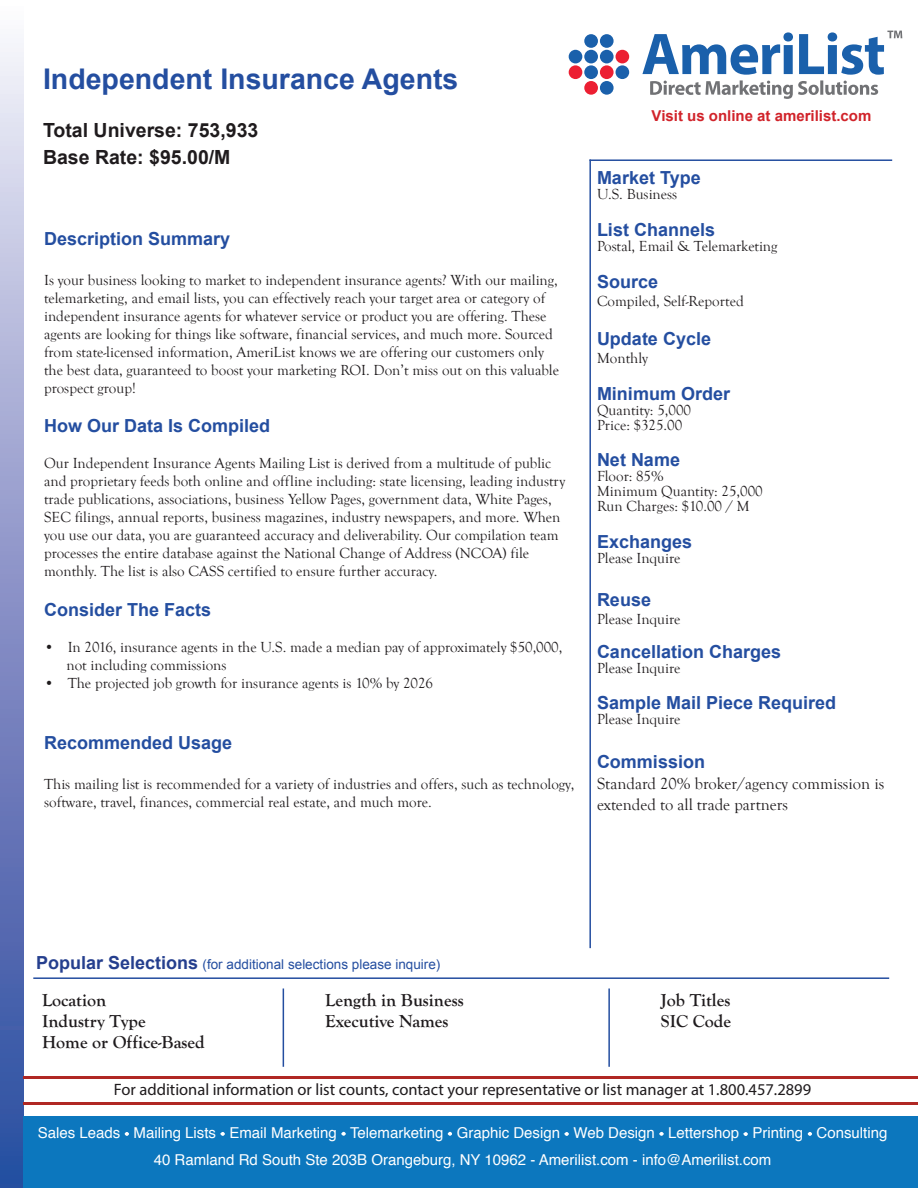
<style>
.page{position:relative;width:918px;height:1188px;background:#fff}
.page>*{position:absolute;margin:0;border:0;box-sizing:border-box;transform-origin:0 0}
.t1{font:700 28.5px "Arial";color:#244ea0}
.t2{font:700 19.5px "Arial";color:#1f1b1d}
.t3{font:700 18px "Arial";color:#244ea0}
.t4{font:700 18px "Goudy Old Style T";color:#1f1b1d}
.t5{font:16.5px "Myriad Pro";color:#1f1b1d}
.t6{font:16.5px/21px "Goudy Old Style T";color:#1f1b1d}
.t7{font:15px/18px "Goudy Old Style T";color:#1f1b1d}
.t8{font:15px "Helvetica";color:#fff}
.t9{font:700 15px "Arial";color:#d1232a}
.t10{font:13.5px "Arial";color:#244ea0}
.s1{font-weight:700;font-size:18px;color:#253f8e}
</style>
<div class="page">
<div style="left:0;top:1px;width:24px;height:1187px;background:linear-gradient(to bottom,#f5eff8,#25439c)"></div>
<div style="left:584px;top:34px;width:14px;height:14px;background:#1a60ab;border-radius:50%"></div>
<div style="left:584px;top:50px;width:14px;height:13px;background:#1a60ab;border-radius:50%"></div>
<div style="left:584px;top:65px;width:14px;height:14px;background:#1a60ab;border-radius:50%"></div>
<div style="left:584px;top:81px;width:14px;height:14px;background:#ec1f32;border-radius:50%"></div>
<div style="left:600px;top:34px;width:14px;height:14px;background:#1a60ab;border-radius:50%"></div>
<div style="left:600px;top:50px;width:14px;height:13px;background:#1a60ab;border-radius:50%"></div>
<div style="left:600px;top:65px;width:14px;height:14px;background:#ec1f32;border-radius:50%"></div>
<div style="left:600px;top:81px;width:14px;height:14px;background:#1a60ab;border-radius:50%"></div>
<div style="left:616px;top:50px;width:13px;height:13px;background:#ec1f32;border-radius:50%"></div>
<svg style="left:642px;top:31px;width:260px;height:68px"></svg>
<div style="left:616px;top:65px;width:13px;height:14px;background:#1a60ab;border-radius:50%"></div>
<div style="left:569px;top:50px;width:13px;height:13px;background:#1a60ab;border-radius:50%"></div>
<div style="left:569px;top:65px;width:13px;height:14px;background:#ec1f32;border-radius:50%"></div>
<hr style="left:24px;top:1102px;width:894px;height:2px;background:#b02823">
<div style="left:24px;top:1117px;width:894px;height:71px;background:#0c77be"></div>
<hr style="left:589px;top:159px;width:303px;height:2px;background:#244ea0">
<hr style="left:589px;top:159px;width:2px;height:789px;background:#244ea0">
<svg style="left:125px;top:1132px;width:4px;height:4px"></svg>
<svg style="left:221px;top:1132px;width:4px;height:4px"></svg>
<svg style="left:342px;top:1132px;width:4px;height:4px"></svg>
<svg style="left:448px;top:1132px;width:4px;height:4px"></svg>
<svg style="left:565px;top:1132px;width:4px;height:4px"></svg>
<svg style="left:660px;top:1132px;width:4px;height:4px"></svg>
<svg style="left:744px;top:1132px;width:4px;height:4px"></svg>
<svg style="left:808px;top:1132px;width:4px;height:4px"></svg>
<hr style="left:24px;top:1076px;width:894px;height:3px;background:#b02823">
<hr style="left:33px;top:977px;width:856px;height:2px;background:#244ea0">
<hr style="left:283px;top:988px;width:1px;height:79px;background:#244ea0">
<hr style="left:608px;top:988px;width:2px;height:79px;background:#244ea0">
<p class="t1" style="left:43px;top:60px;width:417px">Independent Insurance Agents</p>
<p class="t2" style="left:43px;top:117px;width:217px">Total Universe: 753,933</p>
<p class="t2" style="left:43px;top:144px;width:189px">Base Rate: $95.00/M</p>
<p class="t3" style="left:44px;top:227px;width:188px">Description Summary</p>
<p class="t7" style="left:44px;top:271px;width:516px">Is your business looking to market to independent insurance agents? With our mailing, telemarketing, and email lists, you can effectively reach your target area or category of independent insurance agents for whatever service or product you are offering. These agents are looking for things like software, financial services, and much more. Sourced from state-licensed information, AmeriList knows we are offering our customers only the best data, guaranteed to boost your marketing ROI. Don’t miss out on this valuable prospect group!</p>
<p class="t3" style="left:44px;top:414px;width:228px">How Our Data Is Compiled</p>
<p class="t7" style="left:44px;top:455px;width:523px">Our Independent Insurance Agents Mailing List is derived from a multitude of public and proprietary feeds both online and offline including: state licensing, leading industry trade publications, associations, business Yellow Pages, government data, White Pages, SEC filings, annual reports, business magazines, industry newspapers, and more. When you use our data, you are guaranteed accuracy and deliverability. Our compilation team processes the entire database against the National Change of Address (NCOA) file monthly. The list is also CASS certified to ensure further accuracy.</p>
<p class="t3" style="left:44px;top:598px;width:169px">Consider The Facts</p>
<p class="t7" style="left:67px;top:638px;width:497px;text-indent:-23px">• In 2016, insurance agents in the U.S. made a median pay of approximately $50,000, not including commissions</p>
<p class="t7" style="left:44px;top:674px;width:390px">• The projected job growth for insurance agents is 10% by 2026</p>
<p class="t3" style="left:44px;top:731px;width:190px">Recommended Usage</p>
<p class="t7" style="left:44px;top:775px;width:532px">This mailing list is recommended for a variety of industries and offers, such as technology, software, travel, finances, commercial real estate, and much more.</p>
<p class="t9" style="left:652px;top:106px;width:221px">Visit us online at amerilist.com</p>
<p class="t3" style="left:597px;top:166px;width:105px">Market Type</p>
<p class="t7" style="left:597px;top:186px;width:82px">U.S. Business</p>
<p class="t3" style="left:597px;top:218px;width:120px">List Channels</p>
<p class="t7" style="left:597px;top:237px;width:182px">Postal, Email &amp; Telemarketing</p>
<p class="t3" style="left:597px;top:269px;width:63px">Source</p>
<p class="t7" style="left:597px;top:292px;width:148px">Compiled, Self-Reported</p>
<p class="t3" style="left:597px;top:327px;width:116px">Update Cycle</p>
<p class="t7" style="left:597px;top:350px;width:53px">Monthly</p>
<p class="t3" style="left:597px;top:382px;width:135px">Minimum Order</p>
<p class="t7" style="left:597px;top:401px;width:96px">Quantity: 5,000</p>
<p class="t7" style="left:597px;top:416px;width:87px">Price: $325.00</p>
<p class="t3" style="left:597px;top:448px;width:85px">Net Name</p>
<p class="t7" style="left:597px;top:468px;width:68px">Floor: 85%</p>
<p class="t7" style="left:597px;top:483px;width:167px">Minimum Quantity: 25,000</p>
<p class="t7" style="left:597px;top:498px;width:154px">Run Charges: $10.00 / M</p>
<p class="t3" style="left:597px;top:530px;width:97px">Exchanges</p>
<p class="t7" style="left:597px;top:549px;width:85px">Please Inquire</p>
<p class="t3" style="left:597px;top:588px;width:56px">Reuse</p>
<p class="t7" style="left:597px;top:611px;width:85px">Please Inquire</p>
<p class="t3" style="left:597px;top:640px;width:186px">Cancellation Charges</p>
<p class="t7" style="left:597px;top:659px;width:85px">Please Inquire</p>
<p class="t3" style="left:597px;top:691px;width:241px">Sample Mail Piece Required</p>
<p class="t7" style="left:597px;top:711px;width:85px">Please Inquire</p>
<p class="t3" style="left:597px;top:749px;width:110px">Commission</p>
<p class="t6" style="left:597px;top:773px;width:289px">Standard 20% broker/agency commission is extended to all trade partners</p>
<p class="t10" style="left:36px;top:956px;width:406px"><span class="s1">Popular Selections</span> (for additional selections please inquire)</p>
<p class="t4" style="left:42px;top:990px;width:66px">Location</p>
<p class="t4" style="left:42px;top:1011px;width:105px">Industry Type</p>
<p class="t4" style="left:42px;top:1032px;width:164px">Home or Office-Based</p>
<p class="t4" style="left:325px;top:990px;width:140px">Length in Business</p>
<p class="t4" style="left:325px;top:1011px;width:125px">Executive Names</p>
<p class="t4" style="left:661px;top:990px;width:71px">Job Titles</p>
<p class="t4" style="left:661px;top:1011px;width:72px">SIC Code</p>
<p class="t5" style="left:114px;top:1080px;width:699px">For additional information or list counts, contact your representative or list manager at 1.800.457.2899</p>
<p class="t8" style="left:38px;top:1121px;width:851px">Sales Leads - Mailing Lists - Email Marketing - Telemarketing - Graphic Design - Web Design - Lettershop - Printing - Consulting</p>
<p class="t8" style="left:154px;top:1148px;width:619px">40 Ramland Rd South Ste 203B Orangeburg, NY 10962 - Amerilist.com - info@Amerilist.com</p>
</div>
